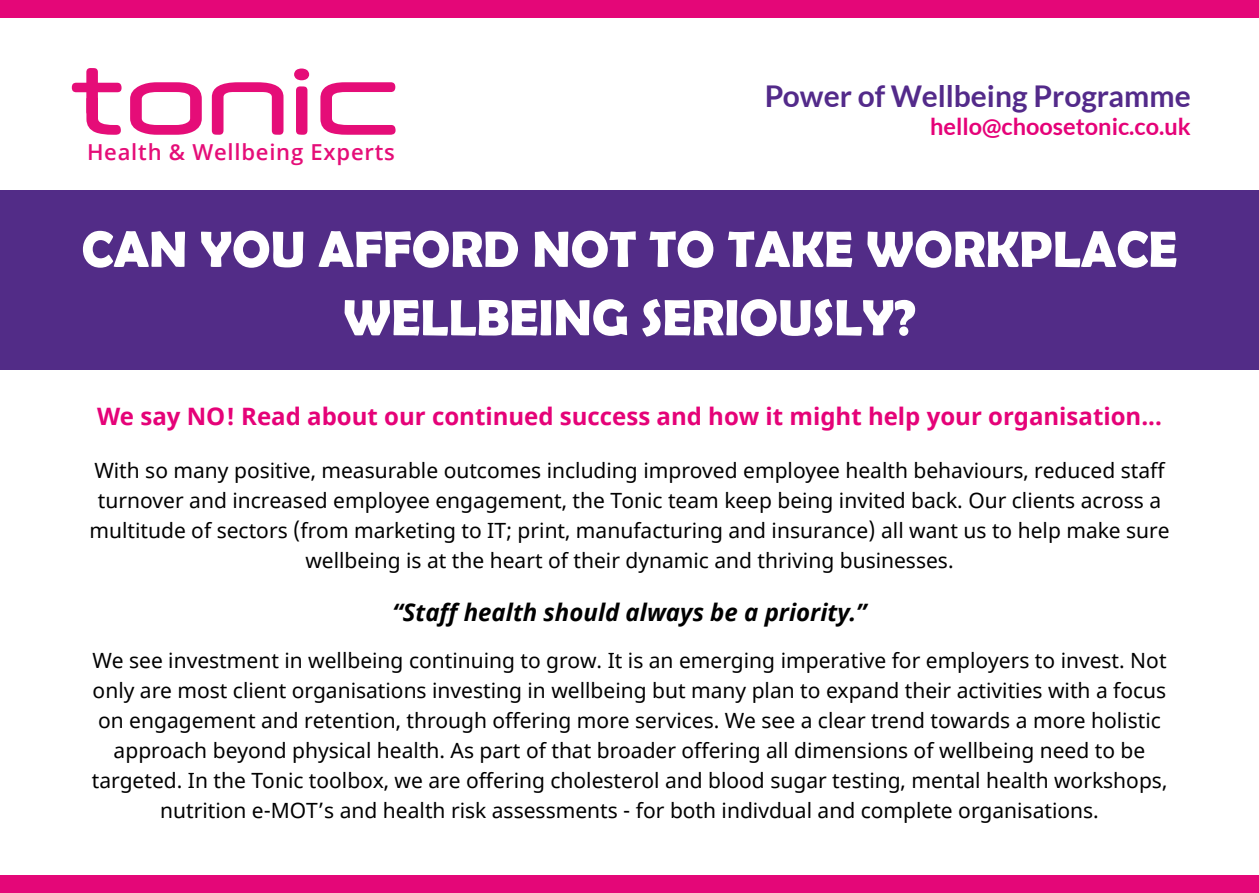
<style>
.page{position:relative;width:1259px;height:893px;background:#fff}
.page>*{position:absolute;margin:0;border:0;box-sizing:border-box;transform-origin:0 0}
.t1{font:700 51.3px/68.4px "Berlin Sans FB Demi";color:#fff;text-align:center}
.t2{font:700 30px "Lato";color:#532a8a}
.t3{font:700 24px "Noto Sans";color:#e50278}
.t4{font:italic 700 24px "Noto Sans";color:#000}
.t5{font:700 23.4px "Lato";color:#e50278}
.t6{font:600 21.9px "Open Sans";letter-spacing:.035em;color:#e50d78}
.t7{font:21px/30px "Noto Sans";color:#000;text-align:center}
</style>
<div class="page">
<div style="left:0;top:191px;width:1259px;height:179px;background:#522c87"></div>
<div style="left:0;top:0;width:1259px;height:18px;background:#e40778"></div>
<svg style="left:130px;top:82px;width:72px;height:53px"></svg>
<svg style="left:212px;top:82px;width:71px;height:53px"></svg>
<svg style="left:294px;top:69px;width:15px;height:66px"></svg>
<svg style="left:320px;top:82px;width:75px;height:53px"></svg>
<svg style="left:72px;top:68px;width:50px;height:67px"></svg>
<div style="left:0;top:876px;width:1259px;height:17px;background:#e40778"></div>
<p class="t6" style="left:87px;top:137px;width:309px">Health &amp; Wellbeing Experts</p>
<h2 class="t2" style="left:764px;top:79px;width:427px">Power of Wellbeing Programme</h2>
<p class="t5" style="left:930px;top:114px;width:262px">hello@choosetonic.co.uk</p>
<h1 class="t1" style="left:82px;top:214px;width:1097px">CAN YOU AFFORD NOT TO TAKE WORKPLACE<br>WELLBEING SERIOUSLY?</h1>
<p class="t3" style="left:97px;top:400px;width:1066px">We say NO! Read about our continued success and how it might help your organisation...</p>
<p class="t7" style="left:89px;top:456px;width:1081px">With so many positive, measurable outcomes including improved employee health behaviours, reduced staff turnover and increased employee engagement, the Tonic team keep being invited back. Our clients across a multitude of sectors (from marketing to IT; print, manufacturing and insurance) all want us to help make sure wellbeing is at the heart of their dynamic and thriving businesses.</p>
<p class="t4" style="left:392px;top:595px;width:476px">“Staff health should always be a priority.”</p>
<p class="t7" style="left:92px;top:646px;width:1077px">We see investment in wellbeing continuing to grow. It is an emerging imperative for employers to invest. Not only are most client organisations investing in wellbeing but many plan to expand their activities with a focus on engagement and retention, through offering more services. We see a clear trend towards a more holistic approach beyond physical health. As part of that broader offering all dimensions of wellbeing need to be targeted. In the Tonic toolbox, we are offering cholesterol and blood sugar testing, mental health workshops, nutrition e-MOT’s and health risk assessments - for both indivdual and complete organisations.</p>
</div>
